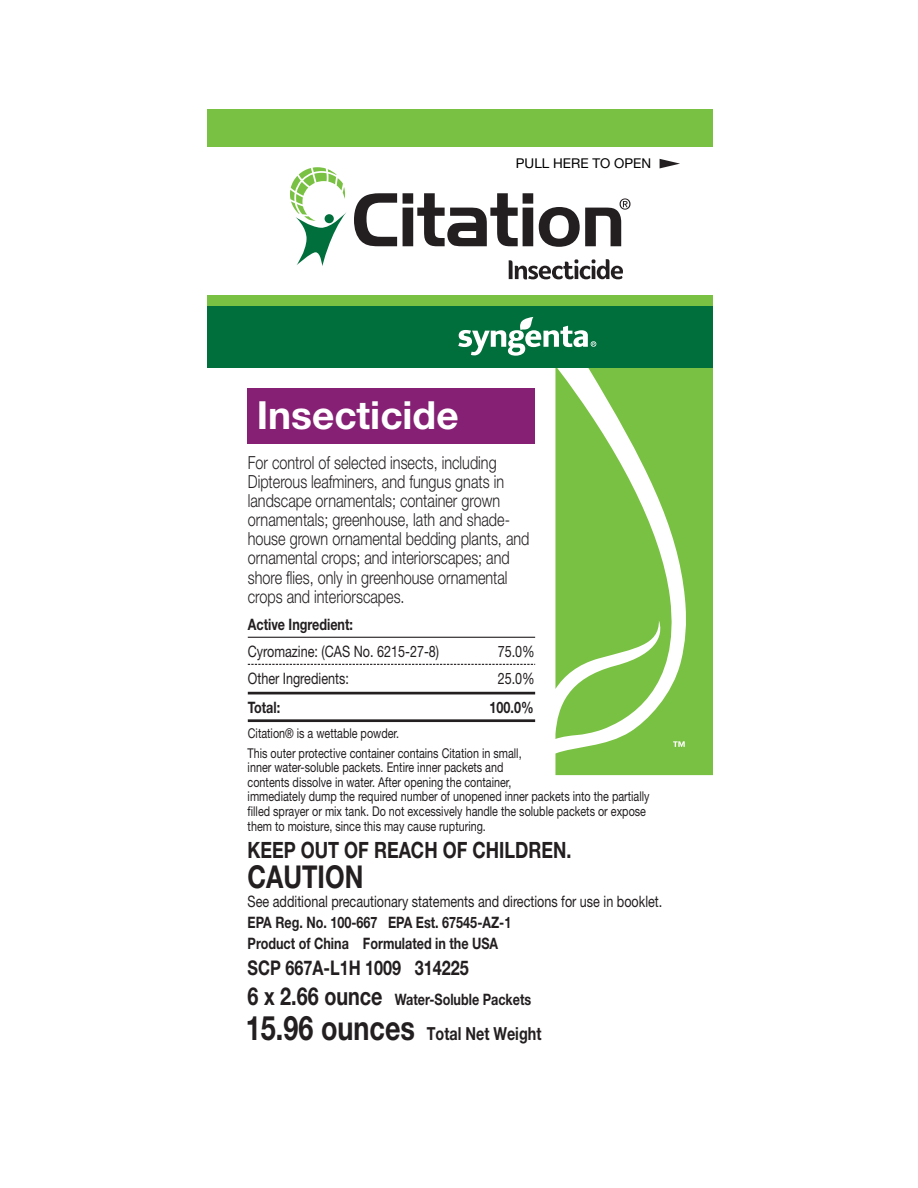
<style>
.page{position:relative;width:918px;height:1188px;background:#fff}
.page>*{position:absolute;margin:0;border:0;box-sizing:border-box;transform-origin:0 0}
.t1{font:700 38.85px "Helvetica Neue";color:#fff}
.t2{font:700 31.5px "Helvetica Neue";color:#231f20;scale:.8 1}
.t3{font:700 22.5px "Helvetica Neue";color:#231f20;scale:.8 1}
.t4{font:700 20.25px "Helvetica Neue";color:#231f20;scale:.8 1}
.t5{font:300 18px/19.2px "Helvetica Neue";color:#231f20;scale:.8 1}
.t6{font:700 18px "Helvetica Neue";color:#231f20;scale:.8 1}
.t7{font:700 15.75px/20.9px "Helvetica Neue";color:#231f20;scale:.8 1}
.t8{font:15.75px "Helvetica Neue";color:#231f20;scale:.8 1}
.t9{font:13.5px/14.5px "Helvetica Neue";color:#231f20;scale:.8 1}
.t10{font:13.5px "Helvetica Neue";color:#000}
.s1{font-size:24.75px}
.s2{font-size:33.75px}
</style>
<div class="page">
<div style="left:207px;top:109px;width:505px;height:37px;background:#79c142"></div>
<svg style="left:555px;top:367px;width:157px;height:408px;fill:#79c142"></svg>
<div style="left:207px;top:306px;width:505px;height:61px;background:#006f3c"></div>
<div style="left:207px;top:296px;width:505px;height:10px;background:#79c142"></div>
<svg style="left:673px;top:741px;width:12px;height:6px"></svg>
<svg style="left:458px;top:317px;width:138px;height:39px"></svg>
<hr style="left:248px;top:637px;width:287px;height:1px;background:#231f20">
<svg style="left:248px;top:664px;width:287px;height:1px"></svg>
<hr style="left:248px;top:692px;width:287px;height:2px;background:#231f20">
<hr style="left:248px;top:719px;width:287px;height:3px;background:#231f20">
<svg style="left:660px;top:159px;width:20px;height:9px"></svg>
<div style="left:248px;top:388px;width:287px;height:55px;background:#862074"></div>
<svg style="left:354px;top:193px;width:43px;height:53px"></svg>
<svg style="left:403px;top:193px;width:130px;height:53px"></svg>
<svg style="left:290px;top:167px;width:56px;height:99px"></svg>
<svg style="left:539px;top:198px;width:92px;height:49px"></svg>
<svg style="left:509px;top:259px;width:114px;height:20px"></svg>
<p class="t10" style="left:516px;top:158px;width:137px">PULL HERE TO OPEN</p>
<h1 class="t1" style="left:257px;top:402px;width:203px">Insecticide</h1>
<p class="t5" style="left:248px;top:455px;width:354px">For control of selected insects, including Dipterous leafminers, and fungus gnats in landscape ornamentals; container grown ornamentals; greenhouse, lath and shade&shy;house grown ornamental bedding plants, and ornamental crops; and interiorscapes; and shore flies, only in greenhouse ornamental crops and interiorscapes.</p>
<p class="t7" style="left:248px;top:615px;width:133px">Active Ingredient:</p>
<p class="t8" style="left:248px;top:645px;width:241px">Cyromazine: (CAS No. 6215-27-8)</p>
<p class="t8" style="left:498px;top:645px;width:48px">75.0%</p>
<p class="t8" style="left:248px;top:672px;width:128px">Other Ingredients:</p>
<p class="t8" style="left:498px;top:672px;width:48px">25.0%</p>
<p class="t7" style="left:248px;top:698px;width:42px">Total:</p>
<p class="t7" style="left:490px;top:698px;width:57px">100.0%</p>
<p class="t9" style="left:248px;top:724px;width:344px;line-height:19.8px">Citation® is a wettable powder.<br>This outer protective container contains Citation in small,</p>
<p class="t9" style="left:248px;top:761px;width:504px">inner water-soluble packets. Entire inner packets and<br>contents dissolve in water. After opening the container,<br>immediately dump the required number of unopened inner packets into the partially filled sprayer or mix tank. Do not excessively handle the soluble packets or expose them to moisture, since this may cause rupturing.</p>
<h3 class="t3" style="left:248px;top:842px;width:406px">KEEP OUT OF REACH OF CHILDREN.</h3>
<h2 class="t2" style="left:248px;top:866px;width:146px">CAUTION</h2>
<p class="t8" style="left:248px;top:896px;width:520px">See additional precautionary statements and directions for use in booklet.</p>
<p class="t7" style="left:248px;top:913px;width:331px">EPA Reg. No. 100-667 EPA Est. 67545-AZ-1<br>Product of China Formulated in the USA</p>
<h3 class="t4" style="left:248px;top:960px;width:278px">SCP 667A-L1H 1009 314225</h3>
<p class="t7" style="left:248px;top:990px;width:356px"><span class="s1">6 x 2.66 ounce</span> Water-Soluble Packets</p>
<h3 class="t6" style="left:246px;top:1027px;width:371px"><span class="s2">15.96 ounces</span> Total Net Weight</h3>
</div>
